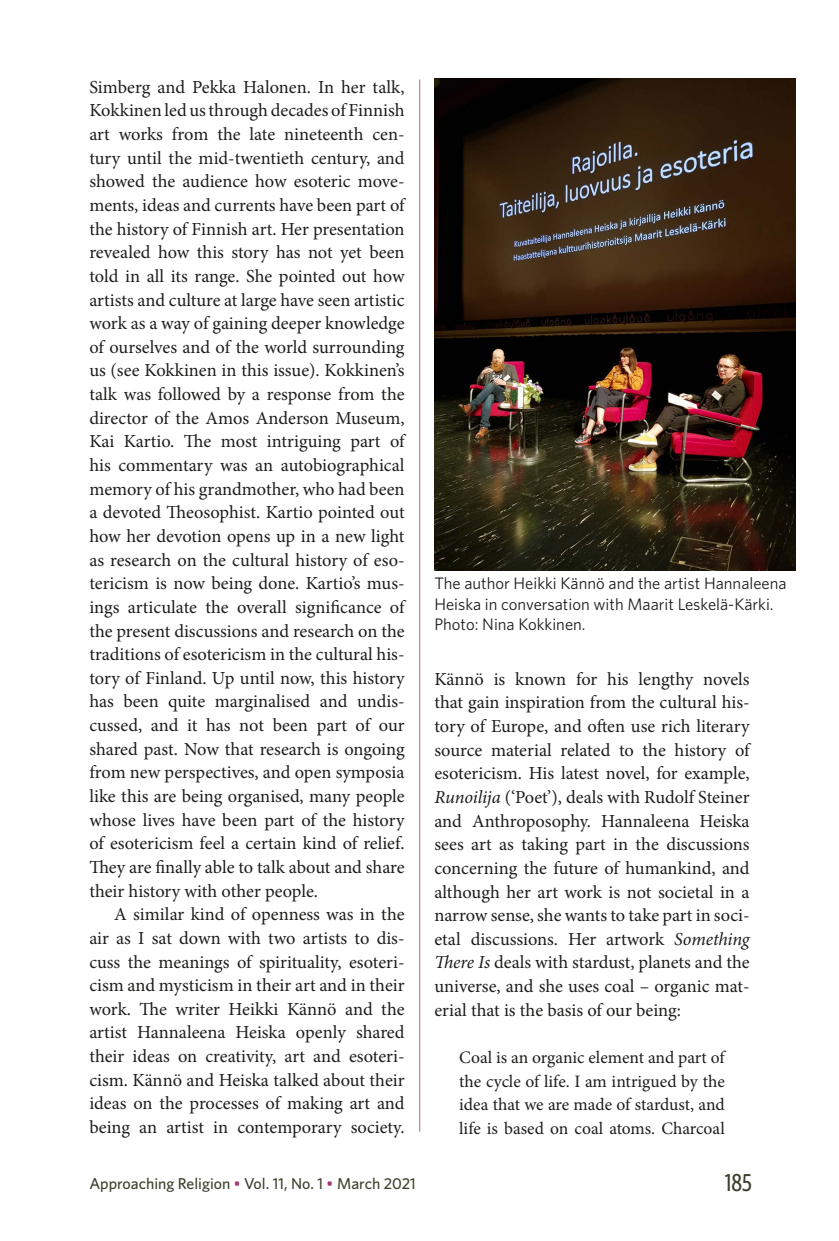
<style>
.page{position:relative;width:839px;height:1241px;background:#fff}
.page>*{position:absolute;margin:0;border:0;box-sizing:border-box;transform-origin:0 0}
.t1{font:500 24.5px "Whitney Condensed";color:#3d402e}
.Leipis{font:18.38px/23.6px "Minion Pro";color:#1d1d1b;text-align:justify}
.Lainaus{font:17.5px/23.6px "Minion Pro";letter-spacing:-.005em;color:#1d1d1b;text-align:justify}
.Kuvateksti{font:16.62px/20.1px "Whitney";color:#1d1d1b}
.t2{font:500 15.75px "Whitney";color:#3d402e}
.s1{font-style:italic}
.s2{color:#a73570}
</style>
<div class="page">
<hr style="left:419px;top:79px;width:1px;height:1052px;background:#b95d8d">
<img style="left:434px;top:78px;width:361px;height:492px">
<p class="Leipis" style="left:89px;top:75px;width:317px">Simberg and Pekka Halonen. In her talk, Kokkinen led us through decades of Finnish art works from the late nineteenth cen&shy;tury until the mid-twentieth century, and showed the audience how esoteric move&shy;ments, ideas and currents have been part of the history of Finnish art. Her presentation revealed how this story has not yet been told in all its range. She pointed out how artists and culture at large have seen artistic work as a way of gaining deeper knowledge of ourselves and of the world surrounding us (see Kokkinen in this issue). Kokkinen’s talk was followed by a response from the director of the Amos Anderson Museum, Kai Kartio. The most intriguing part of his commentary was an autobiographical memory of his grandmother, who had been a devoted Theosophist. Kartio pointed out how her devotion opens up in a new light as research on the cultural history of eso&shy;tericism is now being done. Kartio’s mus&shy;ings articulate the overall significance of the present discussions and research on the traditions of esotericism in the cultural his&shy;tory of Finland. Up until now, this history has been quite marginalised and undis&shy;cussed, and it has not been part of our shared past. Now that research is ongoing from new perspectives, and open symposia like this are being organised, many people whose lives have been part of the history of esotericism feel a certain kind of relief.<br>They are finally able to talk about and share their history with other people.</p>
<p class="Leipis" style="left:89px;top:902px;width:317px;text-indent:25px">A similar kind of openness was in the air as I sat down with two artists to dis&shy;cuss the meanings of spirituality, esoteri&shy;cism and mysticism in their art and in their work. The writer Heikki Kännö and the artist Hannaleena Heiska openly shared their ideas on creativity, art and esoteri&shy;cism. Kännö and Heiska talked about their ideas on the processes of making art and being an artist in contemporary society.</p>
<p class="Kuvateksti" style="left:434px;top:573px;width:353px">The author Heikki Kännö and the artist Hannaleena<br>Heiska in conversation with Maarit Leskelä-Kärki.<br>Photo: Nina Kokkinen.</p>
<p class="Leipis" style="left:434px;top:667px;width:317px">Kännö is known for his lengthy novels that gain inspiration from the cultural his&shy;tory of Europe, and often use rich literary source material related to the history of esotericism. His latest novel, for example, <span class="s1">Runoilija</span> (‘Poet’), deals with Rudolf Steiner and Anthroposophy. Hannaleena Heiska sees art as taking part in the discussions concerning the future of humankind, and although her art work is not societal in a narrow sense, she wants to take part in soci&shy;etal discussions. Her artwork <span class="s1">Something There Is</span> deals with stardust, planets and the universe, and she uses coal – organic mat&shy;erial that is the basis of our being:</p>
<p class="Lainaus" style="left:459px;top:1045px;width:267px">Coal is an organic element and part of the cycle of life. I am intrigued by the idea that we are made of stardust, and life is based on coal atoms. Charcoal</p>
<p class="t2" style="left:89px;top:1172px;width:328px">Approaching Religion <span class="s2">•</span> Vol. 11, No. 1 <span class="s2">•</span> March 2021</p>
<h1 class="t1" style="left:724px;top:1167px;width:28px">185</h1>
</div>
